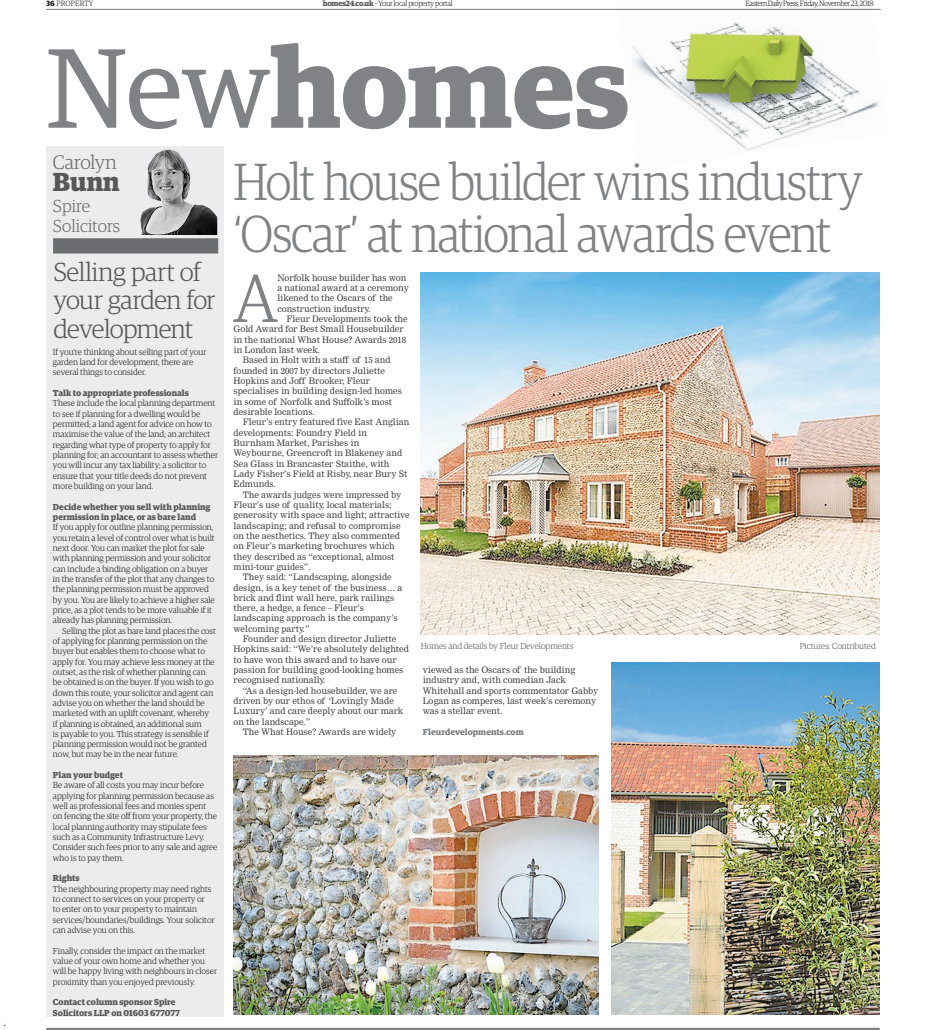
<style>
.page{position:relative;width:926px;height:1030px;background:#fff}
.page>*{position:absolute;margin:0;border:0;box-sizing:border-box;transform-origin:0 0}
.t1{font:700 113.12px "Fkmxkl Guardian Egyp";color:#808285}
.t2{font:300 68.38px "Crfbbc Guardian Egyp";color:#808285}
.t3{font:300 52.25px/52.2px "Crfbbc Guardian Egyp";letter-spacing:-.025em;color:#808285;scale:.92 1}
.t4{font:300 26.12px/28.2px "Crfbbc Guardian Egyp";letter-spacing:-.025em;color:#57585a}
.t5{font:700 26.12px "Fkmxkl Guardian Egyp";color:#57585a}
.t6{font:300 19.62px "Crfbbc Guardian Egyp";letter-spacing:-.01em;color:#6c6d70}
.t7{font:300 17.38px/20.6px "Crfbbc Guardian Egyp";color:#6c6d70}
.t8{font:300 8.75px/10.4px "Crfbbc Guardian Egyp";color:#231f20}
.t9{font:8.75px/10.4px "Ssqyvv Nimrod";color:#3f3f40}
.t10{font:700 8.75px/10.4px "Fkmxkl Guardian Egyp";color:#57585a}
.t11{font:300 8.75px "Crfbbc Guardian Egyp";letter-spacing:-.005em;color:#57585a}
.t12{font:700 8.75px "Fkmxkl Guardian Egyp";color:#808285}
.t13{font:300 7.62px "Crfbbc Guardian Egyp";letter-spacing:-.055em;color:#231f20}
.t14{font:300 7.62px "Crfbbc Guardian Egyp";letter-spacing:-.035em;color:#231f20}
.t15{font:300 7.62px "Crfbbc Guardian Egyp";letter-spacing:.015em;color:#231f20}
.s1{font-family:"Fkmxkl Guardian Egyp";font-weight:700}
.s2{font-family:"Fkmxkl Guardian Egyp";font-weight:700;color:#57585a}
.s3{font-family:"Pnrrcd Guardian Egyp";font-weight:400}
</style>
<div class="page">
<hr style="left:46px;top:1028px;width:833px;height:2px;background:#808285">
<img style="left:615px;top:8px;width:266px;height:143px">
<hr style="left:46px;top:9px;width:834px;height:1px;background:#808285">
<div style="left:46px;top:146px;width:178px;height:871px;background:#ececee"></div>
<img style="left:140px;top:150px;width:77px;height:85px">
<div style="left:53px;top:238px;width:165px;height:16px;background:#6c6d70"></div>
<img style="left:611px;top:663px;width:268px;height:351px">
<img style="left:233px;top:756px;width:365px;height:258px">
<img style="left:420px;top:273px;width:459px;height:361px">
<p class="t15" style="left:46px;top:0;width:49px"><span class="s1">36</span> PROPERTY</p>
<p class="t14" style="left:323px;top:0;width:131px"><span class="s2">homes24.co.uk</span> – Your local property portal</p>
<p class="t13" style="left:745px;top:0;width:130px">Eastern Daily Press, Friday, November 23, 2018</p>
<h1 class="t1" style="left:46px;top:40px;width:584px"><span class="s3">New</span>homes</h1>
<h3 class="t6" style="left:53px;top:154px;width:65px">Carolyn</h3>
<h3 class="t5" style="left:53px;top:171px;width:68px">Bunn</h3>
<h3 class="t7" style="left:53px;top:196px;width:69px">Spire<br>Solicitors</h3>
<h3 class="t4" style="left:53px;top:259px;width:163px">Selling part of your garden for development</h3>
<p class="t8" style="left:53px;top:347px;width:155px">If you’re thinking about selling part of your garden land for development, there are several things to consider.</p>
<p class="t10" style="left:53px;top:388px;width:137px">Talk to appropriate professionals</p>
<p class="t8" style="left:53px;top:398px;width:166px">These include the local planning department to see if planning for a dwelling would be permitted; a land agent for advice on how to maximise the value of the land; an architect regarding what type of property to apply for planning for; an accountant to assess whether you will incur any tax liability; a solicitor to ensure that your title deeds do not prevent more building on your land.</p>
<p class="t10" style="left:53px;top:502px;width:159px">Decide whether you sell with planning permission in place, or as bare land</p>
<p class="t8" style="left:53px;top:522px;width:163px">If you apply for outline planning permission, you retain a level of control over what is built next door. You can market the plot for sale with planning permission and your solicitor can include a binding obligation on a buyer in the transfer of the plot that any changes to the planning permission must be approved by you. You are likely to achieve a higher sale price, as a plot tends to be more valuable if it already has planning permission.</p>
<p class="t8" style="left:53px;top:626px;width:164px;text-indent:9px">Selling the plot as bare land places the cost of applying for planning permission on the buyer but enables them to choose what to apply for. You may achieve less money at the outset, as the risk of whether planning can be obtained is on the buyer. If you wish to go down this route, your solicitor and agent can advise you on whether the land should be marketed with an uplift covenant, whereby<br>if planning is obtained, an additional sum<br>is payable to you. This strategy is sensible if planning permission would not be granted now, but may be in the near future.</p>
<p class="t10" style="left:53px;top:770px;width:72px">Plan your budget</p>
<p class="t8" style="left:53px;top:781px;width:166px">Be aware of all costs you may incur before applying for planning permission because as well as professional fees and monies spent on fencing the site off from your property, the local planning authority may stipulate fees such as a Community Infrastructure Levy.<br>Consider such fees prior to any sale and agree who is to pay them.</p>
<p class="t10" style="left:53px;top:874px;width:28px">Rights</p>
<p class="t8" style="left:53px;top:884px;width:163px">The neighbouring property may need rights to connect to services on your property or<br>to enter on to your property to maintain services/boundaries/buildings. Your solicitor can advise you on this.</p>
<p class="t8" style="left:53px;top:946px;width:165px">Finally, consider the impact on the market value of your own home and whether you will be happy living with neighbours in closer proximity than you enjoyed previously.</p>
<p class="t10" style="left:53px;top:998px;width:128px">Contact column sponsor Spire<br>Solicitors LLP on 01603 677077</p>
<h3 class="t3" style="left:233px;top:158px;width:685px">Holt house builder wins industry ‘Oscar’ at national awards event</h3>
<h2 class="t2" style="left:233px;top:269px;width:45px">A</h2>
<p class="t9" style="left:277px;top:273px;width:133px">Norfolk house builder has won a national award at a ceremony likened to the Oscars of the construction industry.</p>
<p class="t9" style="left:286px;top:314px;width:123px">Fleur Developments took the</p>
<p class="t9" style="left:233px;top:324px;width:172px">Gold Award for Best Small Housebuilder</p>
<p class="t9" style="left:233px;top:335px;width:174px">in the national What House? Awards 2018</p>
<p class="t9" style="left:233px;top:345px;width:88px">in London last week.</p>
<p class="t9" style="left:243px;top:355px;width:149px">Based in Holt with a staff of 15 and</p>
<p class="t9" style="left:233px;top:366px;width:153px">founded in 2007 by directors Juliette</p>
<p class="t9" style="left:233px;top:376px;width:138px">Hopkins and Joff Brooker, Fleur</p>
<p class="t9" style="left:233px;top:386px;width:170px">specialises in building design-led homes</p>
<p class="t9" style="left:233px;top:397px;width:160px">in some of Norfolk and Suffolk’s most</p>
<p class="t9" style="left:233px;top:407px;width:83px">desirable locations.</p>
<p class="t9" style="left:243px;top:417px;width:168px">Fleur’s entry featured five East Anglian</p>
<p class="t9" style="left:233px;top:428px;width:135px">developments: Foundry Field in</p>
<p class="t9" style="left:233px;top:438px;width:127px">Burnham Market, Parishes in</p>
<p class="t9" style="left:233px;top:448px;width:170px">Weybourne, Greencroft in Blakeney and</p>
<p class="t9" style="left:233px;top:459px;width:157px">Sea Glass in Brancaster Staithe, with</p>
<p class="t9" style="left:233px;top:469px;width:175px">Lady Fisher’s Field at Risby, near Bury St</p>
<p class="t9" style="left:233px;top:479px;width:44px">Edmunds.</p>
<p class="t9" style="left:243px;top:490px;width:160px">The awards judges were impressed by</p>
<p class="t9" style="left:233px;top:500px;width:160px">Fleur’s use of quality, local materials;</p>
<p class="t9" style="left:233px;top:510px;width:177px">generosity with space and light; attractive</p>
<p class="t9" style="left:233px;top:521px;width:168px">landscaping; and refusal to compromise</p>
<p class="t9" style="left:233px;top:531px;width:168px">on the aesthetics. They also commented</p>
<p class="t9" style="left:233px;top:541px;width:163px">on Fleur’s marketing brochures which</p>
<p class="t9" style="left:233px;top:552px;width:162px">they described as “exceptional, almost</p>
<p class="t9" style="left:233px;top:562px;width:79px">mini-tour guides”.</p>
<p class="t9" style="left:243px;top:572px;width:150px">They said: “Landscaping, alongside</p>
<p class="t9" style="left:233px;top:583px;width:170px">design, is a key tenet of the business… a</p>
<p class="t9" style="left:233px;top:593px;width:162px">brick and flint wall here, park railings</p>
<p class="t9" style="left:233px;top:603px;width:132px">there, a hedge, a fence – Fleur’s</p>
<p class="t9" style="left:233px;top:614px;width:166px">landscaping approach is the company’s</p>
<p class="t9" style="left:233px;top:624px;width:77px">welcoming party.”</p>
<p class="t9" style="left:243px;top:634px;width:155px">Founder and design director Juliette</p>
<p class="t9" style="left:233px;top:645px;width:177px">Hopkins said: “We’re absolutely delighted</p>
<p class="t9" style="left:233px;top:655px;width:164px">to have won this award and to have our</p>
<p class="t9" style="left:233px;top:665px;width:171px">passion for building good-looking homes</p>
<p class="t9" style="left:233px;top:676px;width:93px">recognised nationally.</p>
<p class="t9" style="left:243px;top:686px;width:156px">“As a design-led housebuilder, we are</p>
<p class="t9" style="left:233px;top:696px;width:162px">driven by our ethos of ‘Lovingly Made</p>
<p class="t9" style="left:233px;top:707px;width:171px">Luxury’ and care deeply about our mark</p>
<p class="t9" style="left:233px;top:717px;width:78px">on the landscape.”</p>
<p class="t9" style="left:243px;top:727px;width:155px">The What House? Awards are widely</p>
<p class="t11" style="left:420px;top:642px;width:154px">Homes and details by Fleur Developments</p>
<p class="t11" style="left:799px;top:642px;width:78px">Pictures: Contributed</p>
<p class="t9" style="left:422px;top:665px;width:177px">viewed as the Oscars of the building industry and, with comedian Jack Whitehall and sports commentator Gabby Logan as comperes, last week’s ceremony was a stellar event.</p>
<p class="t12" style="left:422px;top:728px;width:103px">Fleurdevelopments.com</p>
</div>
